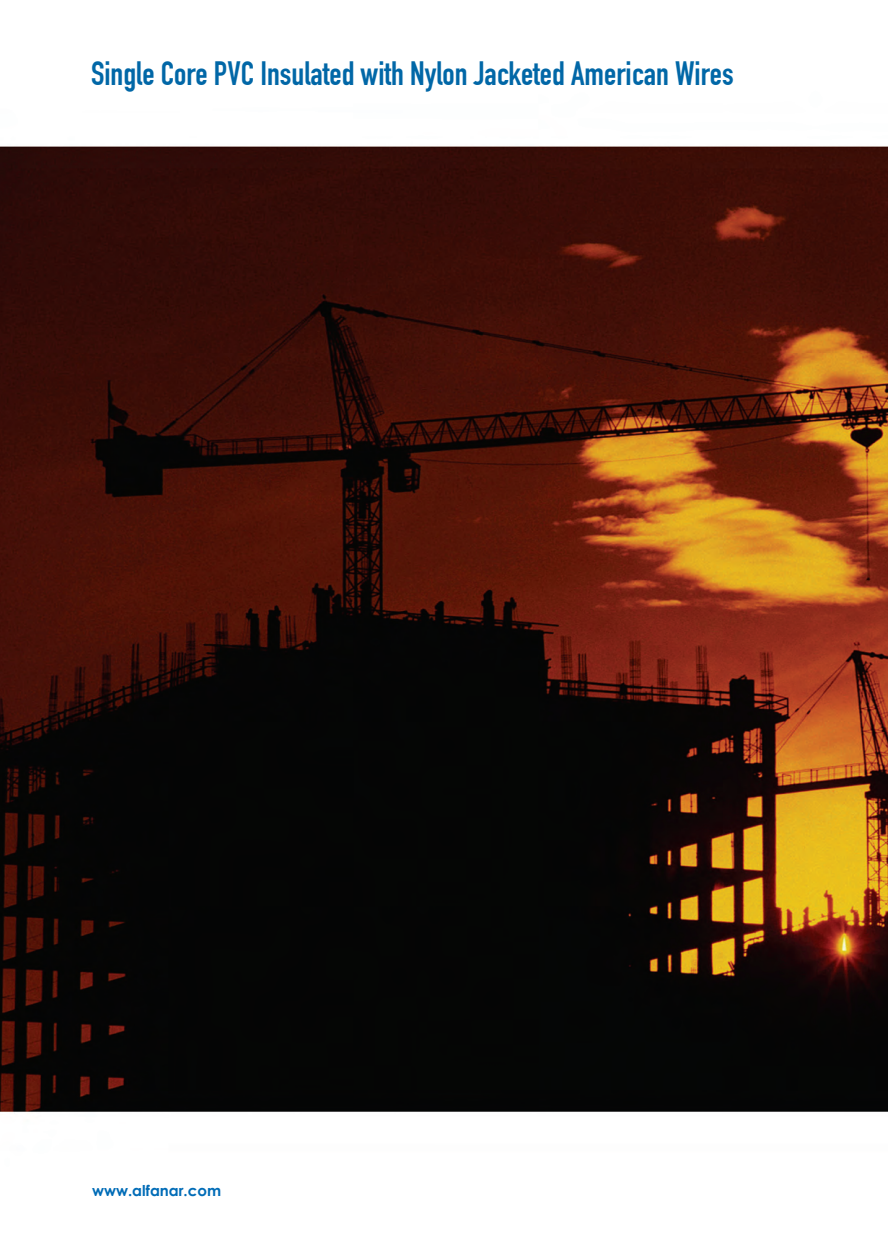
<style>
.page{position:relative;width:888px;height:1258px;background:#fff}
.page>*{position:absolute;margin:0;border:0;box-sizing:border-box;transform-origin:0 0}
.Paragraph_Style_1{font:33px "DIN Engschrift";color:#0167a7}
.t1{font:700 15px "Century Gothic";color:#006cb7}
.t2{font:15px "Century Gothic";color:#006cb7}
</style>
<div class="page">
<img style="left:0;top:146px;width:888px;height:968px">
<p class="Paragraph_Style_1" style="left:91px;top:54px;width:644px">Single Core PVC Insulated with Nylon Jacketed American Wires</p>
<p class="t1" style="left:92px;top:1179px;width:130px">www.alfanar.com</p>
<p class="t2" style="left:91px;top:1185px;width:10px">6</p>
</div>
